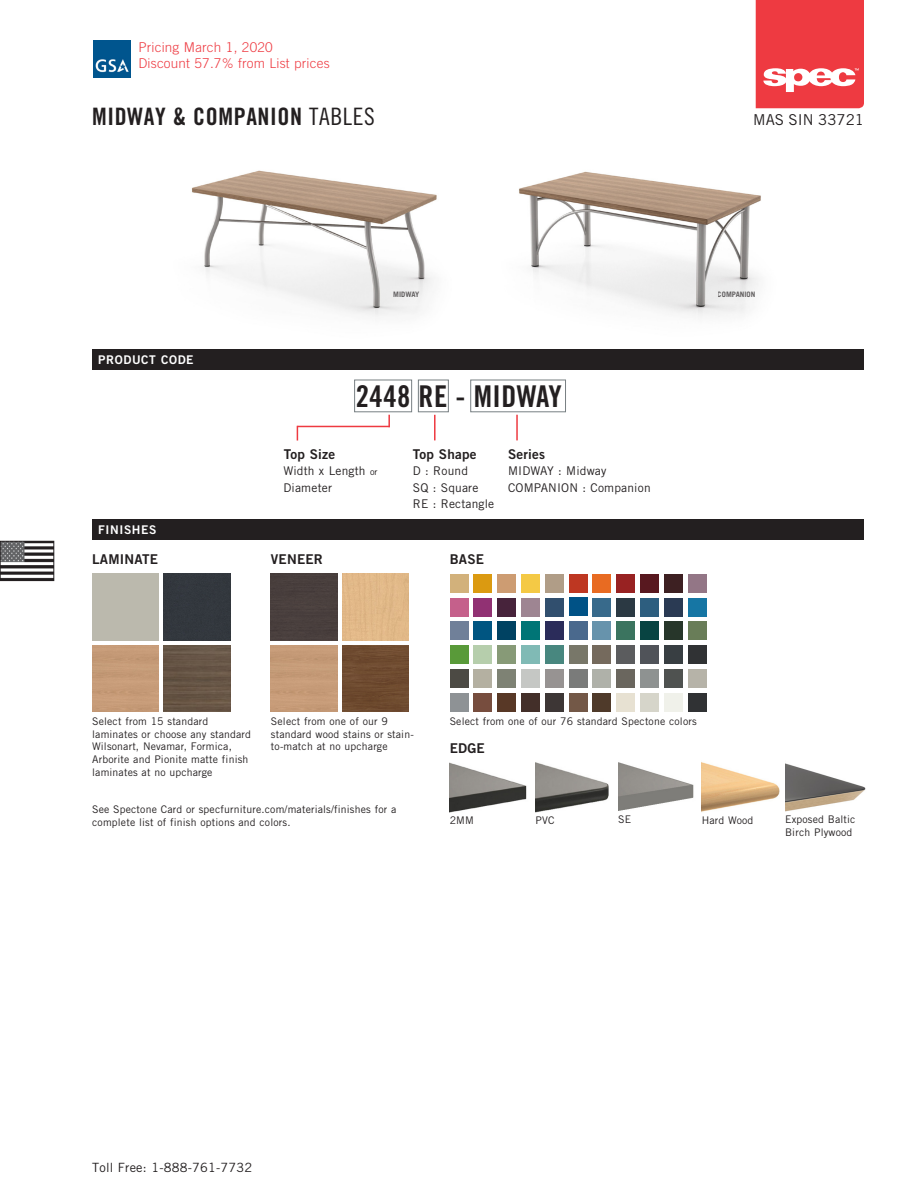
<style>
.page{position:relative;width:918px;height:1188px;background:#fff}
.page>*{position:absolute;margin:0;border:0;box-sizing:border-box;transform-origin:0 0}
.COPY{font:30px "Trade Gothic LT Std Bd Cn 20";letter-spacing:.015em;color:#231f20}
.t1{font:24px "Trade Gothic LT Std Bd Cn 20";letter-spacing:.025em;color:#231f20}
.t2{font:15px "Trade Gothic LT Std";color:#231f20}
.t3{font:300 13.5px/16.5px "Trade Gothic LT Std";letter-spacing:.015em;color:#ee3a41}
.COPY-2{font:13.5px "Trade Gothic LT Std Bd 2";letter-spacing:.015em;color:#231f20}
.t4{font:12.75px "Trade Gothic LT Std";letter-spacing:.015em;color:#231f20}
.COPY-3{font:12px "Trade Gothic LT Std";letter-spacing:.015em;color:#231f20}
.t5{font:12px "Trade Gothic LT Std Bd 2";letter-spacing:.05em;color:#fff}
.COPY-4{font:10.5px/12.6px "Trade Gothic LT Std";letter-spacing:.015em;color:#231f20}
.t6{font:700 7.5px "Trade Gothic LT Std";color:#231f20}
.s1{font-family:"Trade Gothic LT Std Cn 18"}
.s2{font-size:9px}
</style>
<div class="page">
<img style="left:2px;top:543px;width:50px;height:36px">
<div style="left:0;top:541px;width:54px;height:40px;border:1px solid #231f20"></div>
<svg style="left:756px;top:0;width:108px;height:108px;background:#ef4e54"></svg>
<img style="left:93px;top:40px;width:37px;height:37px">
<img style="left:482px;top:171px;width:316px;height:179px">
<img style="left:153px;top:170px;width:321px;height:180px">
<div style="left:92px;top:350px;width:772px;height:20px;background:#231f20"></div>
<div style="left:92px;top:520px;width:772px;height:20px;background:#231f20"></div>
<svg style="left:388px;top:415px;width:2px;height:11px"></svg>
<hr style="left:434px;top:415px;width:2px;height:25px;background:#ee3a41">
<hr style="left:516px;top:415px;width:2px;height:25px;background:#ee3a41">
<hr style="left:297px;top:426px;width:93px;height:1px;background:#ee3a41">
<svg style="left:297px;top:427px;width:1px;height:14px"></svg>
<img style="left:164px;top:645px;width:66px;height:67px">
<div style="left:164px;top:574px;width:66px;height:66px;background:#33373e"></div>
<div style="left:271px;top:574px;width:66px;height:66px;background:#493f3d"></div>
<div style="left:342px;top:645px;width:67px;height:67px;background:#6e4b30"></div>
<div style="left:342px;top:574px;width:67px;height:66px;background:#e1b888"></div>
<div style="left:450px;top:574px;width:18px;height:19px;background:#d2b17b"></div>
<div style="left:521px;top:574px;width:19px;height:19px;background:#f4c945"></div>
<div style="left:474px;top:574px;width:18px;height:19px;background:#db9a11"></div>
<div style="left:497px;top:574px;width:19px;height:19px;background:#cd9c72"></div>
<div style="left:545px;top:574px;width:19px;height:19px;background:#b09d87"></div>
<div style="left:569px;top:574px;width:18px;height:19px;background:#be3722"></div>
<div style="left:592px;top:574px;width:19px;height:19px;background:#e86b22"></div>
<div style="left:616px;top:574px;width:19px;height:19px;background:#982222"></div>
<div style="left:592px;top:598px;width:19px;height:19px;background:#386a8b"></div>
<div style="left:545px;top:598px;width:19px;height:19px;background:#314f6e"></div>
<div style="left:521px;top:598px;width:19px;height:19px;background:#9e8592"></div>
<div style="left:497px;top:598px;width:19px;height:19px;background:#47233b"></div>
<div style="left:473px;top:598px;width:19px;height:19px;background:#913173"></div>
<div style="left:450px;top:598px;width:18px;height:19px;background:#c5608b"></div>
<div style="left:688px;top:574px;width:18px;height:19px;background:#937686"></div>
<div style="left:569px;top:597px;width:18px;height:19px;background:#005286"></div>
<div style="left:664px;top:574px;width:19px;height:19px;background:#3d2022"></div>
<div style="left:640px;top:574px;width:19px;height:19px;background:#58181f"></div>
<div style="left:616px;top:598px;width:19px;height:19px;background:#2b3943"></div>
<div style="left:640px;top:598px;width:19px;height:19px;background:#2d5e7f"></div>
<div style="left:664px;top:598px;width:19px;height:19px;background:#2a3a53"></div>
<div style="left:688px;top:598px;width:18px;height:19px;background:#1676a4"></div>
<div style="left:450px;top:622px;width:18px;height:18px;background:#708099"></div>
<div style="left:474px;top:622px;width:18px;height:18px;background:#005581"></div>
<div style="left:497px;top:622px;width:19px;height:18px;background:#004262"></div>
<div style="left:521px;top:622px;width:19px;height:18px;background:#007576"></div>
<div style="left:545px;top:622px;width:19px;height:18px;background:#2b2c5a"></div>
<div style="left:569px;top:622px;width:18px;height:18px;background:#4a698d"></div>
<div style="left:592px;top:622px;width:19px;height:18px;background:#6793ac"></div>
<div style="left:569px;top:645px;width:18px;height:19px;background:#787769"></div>
<div style="left:616px;top:645px;width:19px;height:19px;background:#5b5c5e"></div>
<div style="left:545px;top:645px;width:19px;height:19px;background:#48877f"></div>
<div style="left:521px;top:645px;width:19px;height:19px;background:#80bab5"></div>
<div style="left:497px;top:645px;width:19px;height:19px;background:#879a77"></div>
<div style="left:474px;top:645px;width:18px;height:19px;background:#b6ceac"></div>
<div style="left:450px;top:645px;width:18px;height:19px;background:#599a39"></div>
<div style="left:688px;top:622px;width:18px;height:18px;background:#697d58"></div>
<div style="left:664px;top:622px;width:19px;height:18px;background:#27362a"></div>
<div style="left:640px;top:622px;width:19px;height:18px;background:#084442"></div>
<div style="left:616px;top:622px;width:19px;height:18px;background:#3b745f"></div>
<div style="left:592px;top:645px;width:19px;height:19px;background:#756a5d"></div>
<div style="left:616px;top:669px;width:19px;height:19px;background:#6a665e"></div>
<div style="left:664px;top:669px;width:19px;height:19px;background:#4f5250"></div>
<div style="left:640px;top:669px;width:19px;height:19px;background:#8e9291"></div>
<div style="left:688px;top:645px;width:18px;height:19px;background:#303234"></div>
<div style="left:688px;top:693px;width:18px;height:19px;background:#303234"></div>
<div style="left:640px;top:645px;width:19px;height:19px;background:#505359"></div>
<div style="left:688px;top:669px;width:18px;height:19px;background:#b6b3a8"></div>
<div style="left:450px;top:693px;width:18px;height:19px;background:#8e9295"></div>
<div style="left:664px;top:645px;width:19px;height:19px;background:#383e42"></div>
<div style="left:450px;top:669px;width:18px;height:19px;background:#4c4a44"></div>
<div style="left:473px;top:693px;width:19px;height:19px;background:#774d3e"></div>
<div style="left:521px;top:693px;width:19px;height:19px;background:#432f29"></div>
<div style="left:474px;top:669px;width:18px;height:19px;background:#b4b0a1"></div>
<div style="left:497px;top:669px;width:19px;height:19px;background:#7e8274"></div>
<div style="left:545px;top:693px;width:19px;height:19px;background:#3d3635"></div>
<div style="left:497px;top:693px;width:19px;height:19px;background:#583826"></div>
<div style="left:521px;top:669px;width:19px;height:19px;background:#c5c7c4"></div>
<div style="left:545px;top:669px;width:19px;height:19px;background:#979392"></div>
<div style="left:616px;top:693px;width:19px;height:19px;background:#e7e1d2"></div>
<div style="left:569px;top:693px;width:18px;height:19px;background:#735847"></div>
<div style="left:592px;top:693px;width:19px;height:19px;background:#4f3a2a"></div>
<div style="left:640px;top:693px;width:19px;height:19px;background:#d6d5ca"></div>
<div style="left:569px;top:669px;width:18px;height:19px;background:#7a7b7a"></div>
<div style="left:592px;top:669px;width:19px;height:19px;background:#afb1a9"></div>
<div style="left:664px;top:693px;width:19px;height:19px;background:#f0f1ea"></div>
<img style="left:450px;top:763px;width:77px;height:49px">
<img style="left:536px;top:762px;width:158px;height:51px">
<img style="left:785px;top:763px;width:81px;height:49px">
<img style="left:702px;top:762px;width:78px;height:50px">
<div style="left:354px;top:380px;width:58px;height:32px;border:1px solid #788083"></div>
<div style="left:418px;top:380px;width:31px;height:32px;border:1px solid #788083"></div>
<div style="left:470px;top:380px;width:96px;height:32px;border:1px solid #788083"></div>
<p class="t3" style="left:138px;top:39px;width:193px">Pricing March 1, 2020<br>Discount 57.7% from List prices</p>
<p class="t1" style="left:92px;top:102px;width:284px">MIDWAY &amp; COMPANION <span class="s1">TABLES</span></p>
<h3 class="t2" style="left:753px;top:111px;width:112px">MAS SIN 33721</h3>
<p class="t5" style="left:98px;top:352px;width:97px">PRODUCT CODE</p>
<p class="t5" style="left:98px;top:522px;width:60px">FINISHES</p>
<p class="t6" style="left:393px;top:290px;width:28px">MIDWAY</p>
<p class="t6" style="left:718px;top:290px;width:39px">COMPANION</p>
<p class="COPY-2" style="left:284px;top:446px;width:53px">Top Size</p>
<p class="COPY" style="left:356px;top:378px;width:207px">2448 RE - MIDWAY</p>
<p class="COPY-2" style="left:413px;top:446px;width:65px">Top Shape</p>
<p class="COPY-2" style="left:508px;top:446px;width:39px">Series</p>
<p class="COPY-3" style="left:283px;top:464px;width:96px">Width x Length <span class="s2">or</span></p>
<p class="COPY-3" style="left:283px;top:480px;width:50px">Diameter</p>
<p class="COPY-3" style="left:413px;top:464px;width:57px">D : Round</p>
<p class="COPY-3" style="left:413px;top:480px;width:67px">SQ : Square</p>
<p class="COPY-3" style="left:413px;top:497px;width:83px">RE : Rectangle</p>
<p class="COPY-3" style="left:508px;top:464px;width:100px">MIDWAY : Midway</p>
<p class="COPY-3" style="left:508px;top:480px;width:144px">COMPANION : Companion</p>
<p class="COPY-2" style="left:92px;top:550px;width:67px">LAMINATE</p>
<p class="COPY-2" style="left:271px;top:550px;width:54px">VENEER</p>
<p class="COPY-2" style="left:450px;top:550px;width:36px">BASE</p>
<p class="COPY-4" style="left:92px;top:715px;width:160px">Select from 15 standard laminates or choose any standard<br>Wilsonart, Nevamar, Formica,<br>Arborite and Pionite matte finish laminates at no upcharge</p>
<p class="COPY-4" style="left:271px;top:715px;width:144px">Select from one of our 9 standard wood stains or stain&shy;to-match at no upcharge</p>
<p class="COPY-4" style="left:450px;top:715px;width:249px">Select from one of our 76 standard Spectone colors</p>
<p class="COPY-2" style="left:450px;top:740px;width:37px">EDGE</p>
<p class="COPY-4" style="left:92px;top:803px;width:306px">See Spectone Card or specfurniture.com/materials/finishes for a complete list of finish options and colors.</p>
<p class="COPY-4" style="left:450px;top:814px;width:26px">2MM</p>
<p class="COPY-4" style="left:536px;top:814px;width:20px">PVC</p>
<p class="COPY-4" style="left:618px;top:813px;width:14px">SE</p>
<p class="COPY-4" style="left:785px;top:813px;width:72px">Exposed Baltic<br>Birch Plywood</p>
<p class="COPY-4" style="left:702px;top:814px;width:53px">Hard Wood</p>
<p class="t4" style="left:92px;top:1160px;width:162px">Toll Free: 1-888-761-7732</p>
</div>
